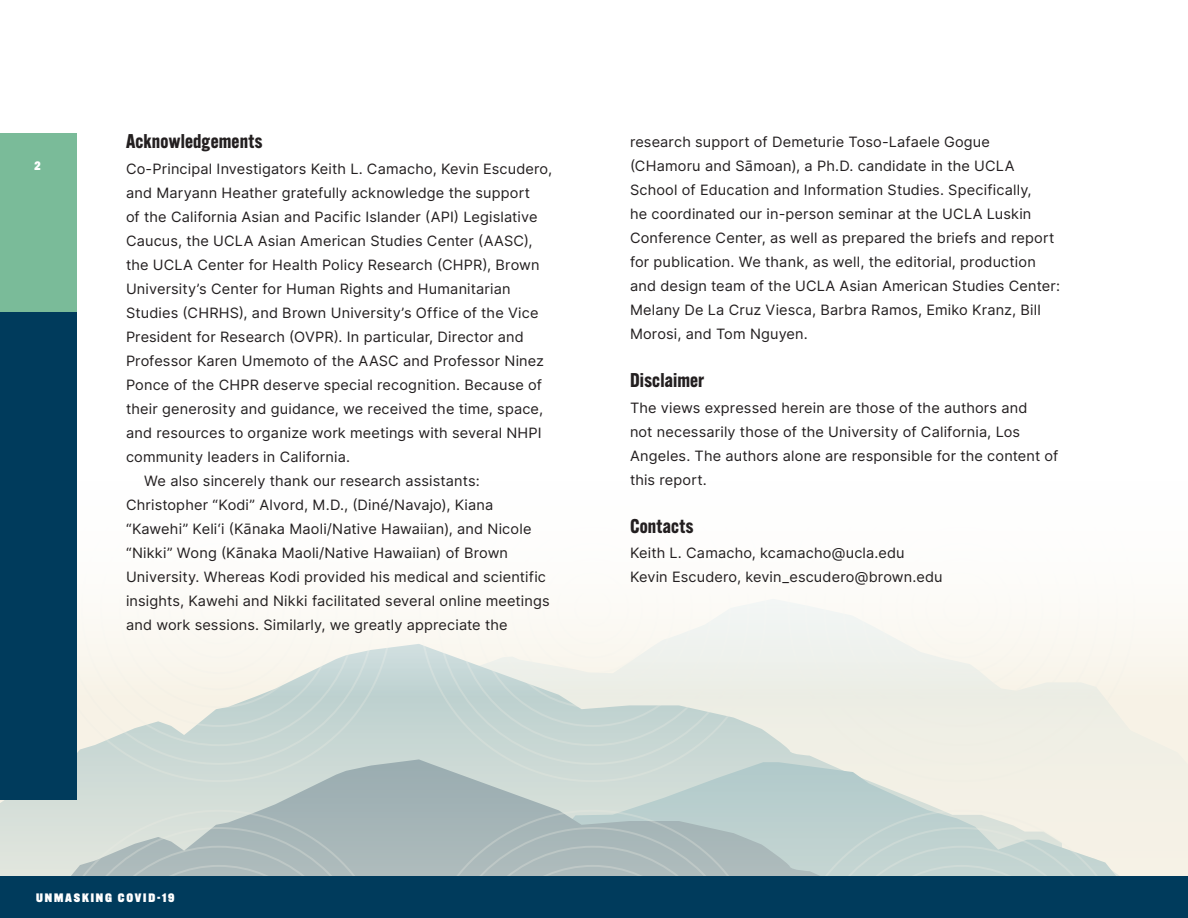
<style>
.page{position:relative;width:1188px;height:918px;background:#fff}
.page>*{position:absolute;margin:0;border:0;box-sizing:border-box;transform-origin:0 0}
._02sub2{font:700 19.5px "Alternate Gothic ATF";letter-spacing:.01em;color:#231f20}
._00body_no_ind{font:14.25px/24px "Inter";letter-spacing:.01em;color:#231f20}
._00body{font:14.25px/24px "Inter";letter-spacing:.01em;color:#231f20}
.t1{font:900 12px "Alternate Gothic ATF";letter-spacing:.15em;color:#fff}
</style>
<div class="page">
<svg style="left:76px;top:599px;width:1112px;height:45px"></svg>
<svg style="left:76px;top:644px;width:1112px;height:115px;background:#e2e7e0"></svg>
<svg style="left:0;top:759px;width:1188px;height:118px;background:#cdd7d3"></svg>
<svg style="left:45px;top:810px;width:348px;height:67px;background:#b7c4c3"></svg>
<svg style="left:419px;top:810px;width:348px;height:67px;background:#aababb"></svg>
<svg style="left:788px;top:810px;width:347px;height:67px;background:#cbd8d4"></svg>
<div style="left:169px;top:558px;width:100px;height:101px;border:2px solid #d9d8c4;border-radius:50%"></div>
<div style="left:182px;top:572px;width:73px;height:73px;border:2px solid #d9d8c4;border-radius:50%"></div>
<div style="left:200px;top:590px;width:38px;height:37px;border:2px solid #d9d8c4;border-radius:50%"></div>
<div style="left:543px;top:558px;width:100px;height:101px;border:2px solid #d9d8c4;border-radius:50%"></div>
<div style="left:556px;top:572px;width:73px;height:73px;border:2px solid #d9d8c4;border-radius:50%"></div>
<div style="left:574px;top:590px;width:38px;height:37px;border:2px solid #d9d8c4;border-radius:50%"></div>
<div style="left:911px;top:558px;width:101px;height:101px;border:2px solid #d9d8c4;border-radius:50%"></div>
<div style="left:925px;top:572px;width:73px;height:73px;border:2px solid #d9d8c4;border-radius:50%"></div>
<div style="left:943px;top:590px;width:37px;height:37px;border:2px solid #d9d8c4;border-radius:50%"></div>
<div style="left:0;top:877px;width:1188px;height:41px;background:#003b5c"></div>
<div style="left:0;top:312px;width:76px;height:488px;background:#003b5c"></div>
<div style="left:0;top:134px;width:76px;height:178px;background:#7abb99"></div>
<p class="t1" style="left:35px;top:158px;width:8px">2</p>
<p class="_02sub2" style="left:126px;top:129px;width:138px">Acknowledgements</p>
<p class="_00body_no_ind" style="left:126px;top:156px;width:428px">Co-Principal Investigators Keith L. Camacho, Kevin Escudero, and Maryann Heather gratefully acknowledge the support<br>of the California Asian and Pacific Islander (API) Legislative Caucus, the UCLA Asian American Studies Center (AASC), the UCLA Center for Health Policy Research (CHPR), Brown University’s Center for Human Rights and Humanitarian Studies (CHRHS), and Brown University’s Office of the Vice President for Research (OVPR). In particular, Director and Professor Karen Umemoto of the AASC and Professor Ninez Ponce of the CHPR deserve special recognition. Because of their generosity and guidance, we received the time, space, and resources to organize work meetings with several NHPI community leaders in California.</p>
<p class="_00body" style="left:126px;top:468px;width:425px;text-indent:18px">We also sincerely thank our research assistants:<br>Christopher “Kodi” Alvord, M.D., (Diné/Navajo), Kiana “Kawehi” Keli‘i (Kānaka Maoli/Native Hawaiian), and Nicole “Nikki” Wong (Kānaka Maoli/Native Hawaiian) of Brown University. Whereas Kodi provided his medical and scientific insights, Kawehi and Nikki facilitated several online meetings and work sessions. Similarly, we greatly appreciate the</p>
<p class="_00body" style="left:630px;top:130px;width:432px">research support of Demeturie Toso-Lafaele Gogue (CHamoru and Sāmoan), a Ph.D. candidate in the UCLA School of Education and Information Studies. Specifically,<br>he coordinated our in-person seminar at the UCLA Luskin Conference Center, as well as prepared the briefs and report for publication. We thank, as well, the editorial, production and design team of the UCLA Asian American Studies Center:<br>Melany De La Cruz Viesca, Barbra Ramos, Emiko Kranz, Bill Morosi, and Tom Nguyen.</p>
<p class="_02sub2" style="left:630px;top:368px;width:76px">Disclaimer</p>
<p class="_00body_no_ind" style="left:630px;top:395px;width:430px">The views expressed herein are those of the authors and<br>not necessarily those of the University of California, Los Angeles. The authors alone are responsible for the content of this report.</p>
<p class="_02sub2" style="left:630px;top:514px;width:65px">Contacts</p>
<p class="_00body_no_ind" style="left:630px;top:541px;width:276px">Keith L. Camacho, kcamacho@ucla.edu</p>
<p class="_00body_no_ind" style="left:630px;top:565px;width:314px">Kevin Escudero, kevin_escudero@brown.edu</p>
<p class="t1" style="left:36px;top:890px;width:140px">UNMASKING COVID-19</p>
</div>
